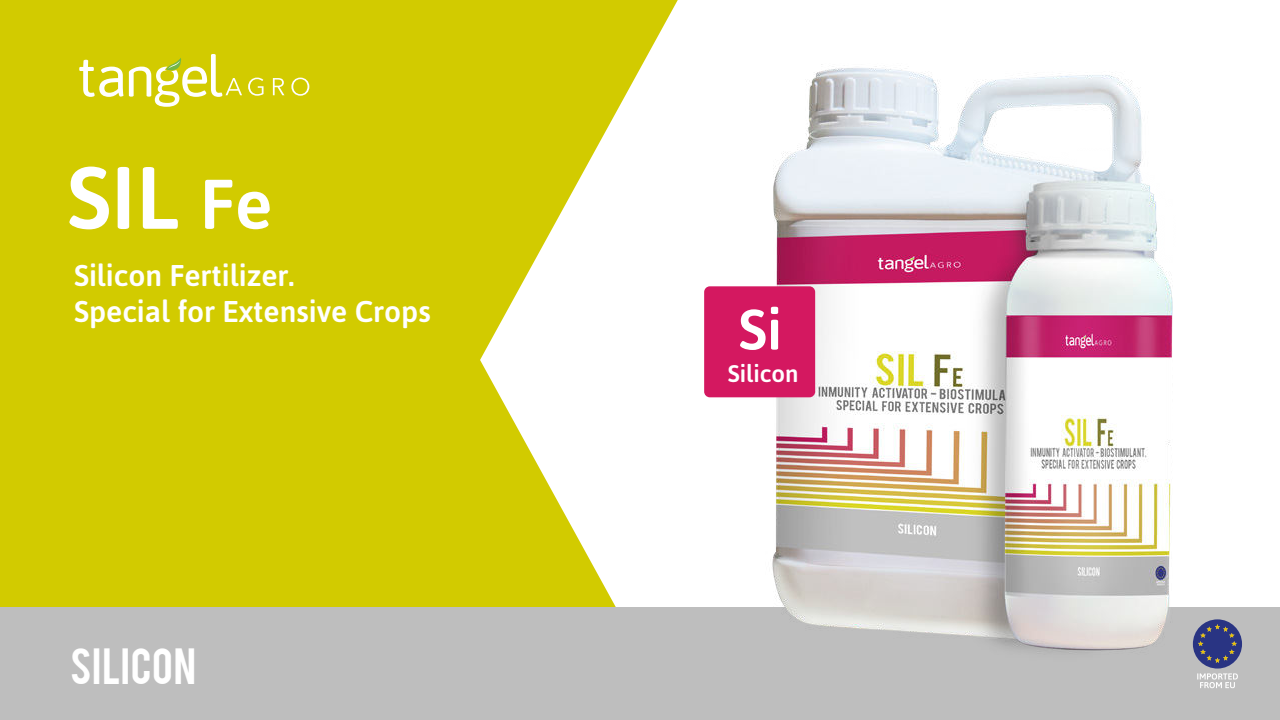
<style>
.page{position:relative;width:1280px;height:720px;background:#fff}
.page>*{position:absolute;margin:0;border:0;box-sizing:border-box;transform-origin:0 0}
.t1{font:500 88px "Asap";color:#fff}
.t2{font:500 56.9px "Asap";color:#fff}
.t3{font:40px "Bebas";letter-spacing:.02em;color:#fff}
.t4{font:500 30px/36px "Asap";color:#fff}
.t5{font:500 24px "Asap";color:#fff}
.s1{font-size:70px}
</style>
<div class="page">
<svg style="left:0;top:0;width:678px;height:607px;fill:#d2cb00"></svg>
<svg style="left:79px;top:54px;width:163px;height:53px"></svg>
<svg style="left:248px;top:78px;width:16px;height:18px"></svg>
<svg style="left:273px;top:78px;width:11px;height:17px"></svg>
<svg style="left:291px;top:78px;width:18px;height:18px"></svg>
<div style="left:0;top:607px;width:1280px;height:113px;background:#bebebe"></div>
<img style="left:741px;top:64px;width:432px;height:590px">
<div style="left:704px;top:286px;width:111px;height:111px;background:#d41860;border-radius:6px"></div>
<svg style="left:1193px;top:619px;width:49px;height:69px"></svg>
<h1 class="t1" style="left:67px;top:160px;width:207px">SIL <span class="s1">Fe</span></h1>
<p class="t4" style="left:74px;top:260px;width:358px">Silicon Fertilizer.<br>Special for Extensive Crops</p>
<h3 class="t3" style="left:70px;top:647px;width:128px">SILICON</h3>
<h2 class="t2" style="left:739px;top:305px;width:45px">Si</h2>
<p class="t5" style="left:728px;top:363px;width:72px">Silicon</p>
</div>
